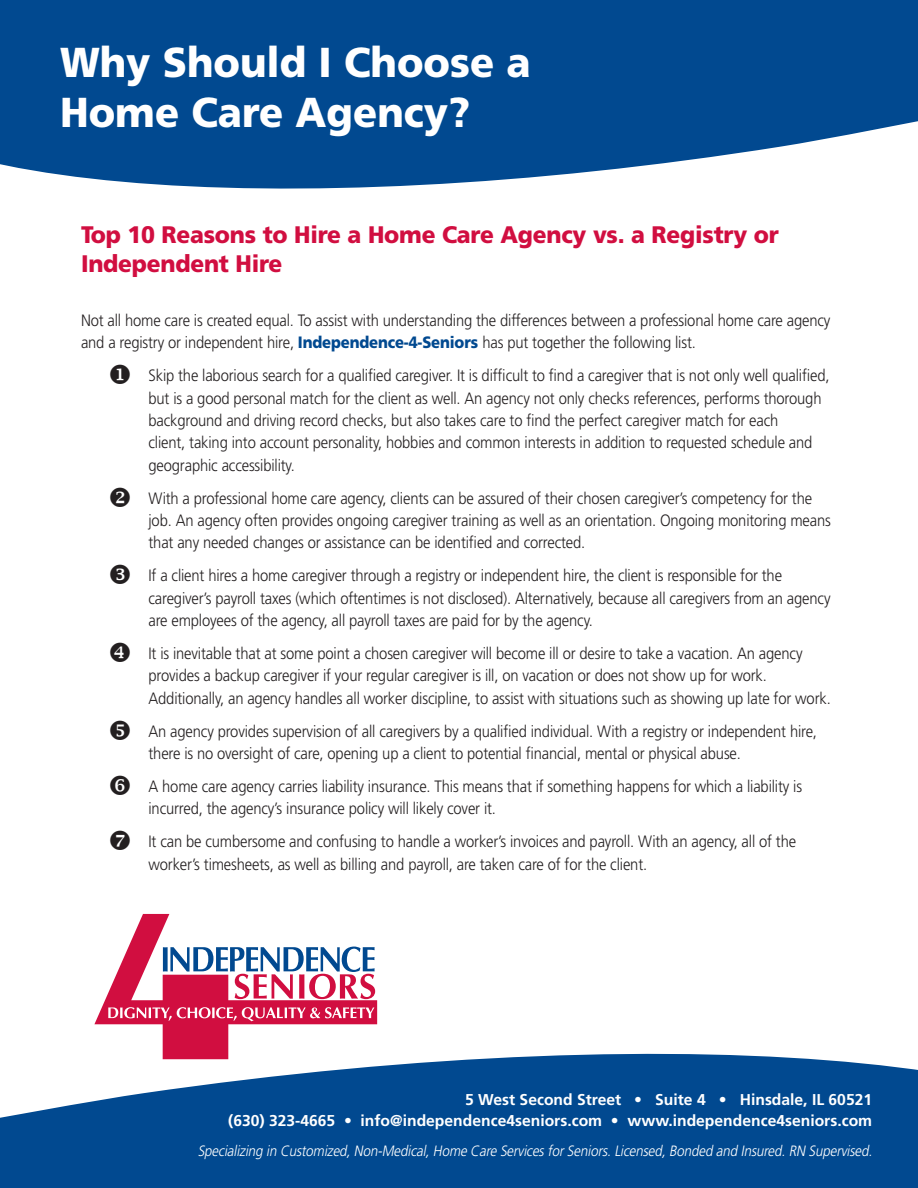
<style>
.page{position:relative;width:918px;height:1188px;background:#fff}
.page>*{position:absolute;margin:0;border:0;box-sizing:border-box;transform-origin:0 0}
.t1{font:900 41.85px/50.2px "Frutiger";color:#fff;scale:.95 1}
.t2{font:900 23.85px/28.7px "Frutiger";letter-spacing:-.01em;color:#d10e40;scale:.95 1}
.t3{font:300 16.5px/22.4px "Frutiger";letter-spacing:-.01em;color:#231f20;scale:.9 1}
.t4{font:700 15.6px/21px "Frutiger";color:#fff;text-align:right}
.t5{font:italic 300 15px "Frutiger";color:#fff;scale:.9 1}
.s1{font-weight:900;color:#014990}
</style>
<div class="page">
<div style="left:0;top:0;width:918px;height:77px;background:#014990"></div>
<svg style="left:0;top:77px;width:918px;height:112px;fill:#014990"></svg>
<svg style="left:0;top:1013px;width:918px;height:175px;fill:#014990"></svg>
<svg style="left:94px;top:914px;width:283px;height:145px"></svg>
<h1 class="t1" style="left:60px;top:37px;width:497px">Why Should I Choose a<br>Home Care Agency?</h1>
<h2 class="t2" style="left:81px;top:220px;width:736px">Top 10 Reasons to Hire a Home Care Agency vs. a Registry or<br>Independent Hire</h2>
<p class="t3" style="left:81px;top:309px;width:834px">Not all home care is created equal. To assist with understanding the differences between a professional home care agency and a registry or independent hire, <span class="s1">Independence-4-Seniors</span> has put together the following list.</p>
<p class="t3" style="left:149px;top:364px;width:758px;text-indent:-41px">◆ Skip the laborious search for a qualified caregiver. It is difficult to find a caregiver that is not only well qualified, but is a good personal match for the client as well. An agency not only checks references, performs thorough background and driving record checks, but also takes care to find the perfect caregiver match for each<br>client, taking into account personality, hobbies and common interests in addition to requested schedule and geographic accessibility.</p>
<p class="t3" style="left:148px;top:487px;width:760px;text-indent:-40px">❖ With a professional home care agency, clients can be assured of their chosen caregiver’s competency for the job. An agency often provides ongoing caregiver training as well as an orientation. Ongoing monitoring means that any needed changes or assistance can be identified and corrected.</p>
<p class="t3" style="left:149px;top:564px;width:759px">If a client hires a home caregiver through a registry or independent hire, the client is responsible for the caregiver’s payroll taxes (which oftentimes is not disclosed). Alternatively, because all caregivers from an agency are employees of the agency, all payroll taxes are paid for by the agency.</p>
<p class="t3" style="left:149px;top:642px;width:760px">It is inevitable that at some point a chosen caregiver will become ill or desire to take a vacation. An agency provides a backup caregiver if your regular caregiver is ill, on vacation or does not show up for work.<br>Additionally, an agency handles all worker discipline, to assist with situations such as showing up late for work.</p>
<p class="t3" style="left:149px;top:720px;width:744px">An agency provides supervision of all caregivers by a qualified individual. With a registry or independent hire, there is no oversight of care, opening up a client to potential financial, mental or physical abuse.</p>
<p class="t3" style="left:149px;top:775px;width:728px">A home care agency carries liability insurance. This means that if something happens for which a liability is incurred, the agency’s insurance policy will likely cover it.</p>
<p class="t3" style="left:149px;top:830px;width:721px">It can be cumbersome and confusing to handle a worker’s invoices and payroll. With an agency, all of the worker’s timesheets, as well as billing and payroll, are taken care of for the client.</p>
<p class="t4" style="left:228px;top:1089px;width:645px">5 West Second Street • Suite 4 • Hinsdale, IL 60521<br>(630) 323-4665 • info@independence4seniors.com • www.independence4seniors.com</p>
<p class="t5" style="left:198px;top:1143px;width:754px">Specializing in Customized,Non-Medical,Home Care ServicesforSeniors.Licensed,Bonded and Insured.RN Supervised.</p>
</div>
